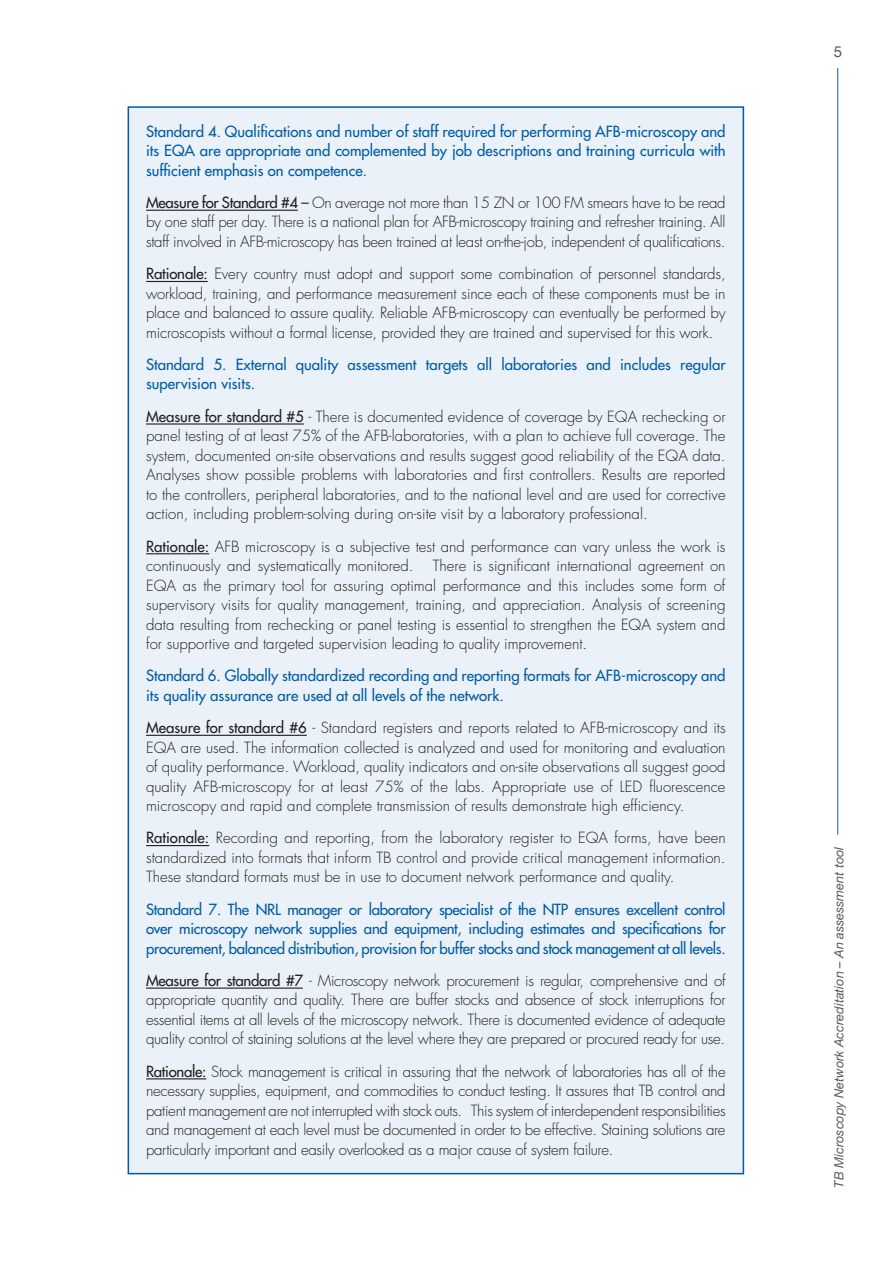
<style>
.page{position:relative;width:893px;height:1263px;background:#fff}
.page>*{position:absolute;margin:0;border:0;box-sizing:border-box;transform-origin:0 0}
.t1{font:300 15px/19.5px "Futura";color:#231f20;text-align:justify}
.t2{font:15px/19.5px "Futura";color:#015ca3;text-align:justify}
.t3{font:15px "Helvetica Neue";color:#57585a}
.t4{font:italic 12.75px "Helvetica Neue";letter-spacing:-.005em;color:#57585a}
.s1{font-weight:400}
</style>
<div class="page">
<hr style="left:837px;top:68px;width:1px;height:766px;background:#015ca3">
<div style="left:128px;top:107px;width:615px;height:1067px;background:#eaf1f9"></div>
<hr style="left:146px;top:210px;width:152px;height:1px;background:#231f20">
<hr style="left:146px;top:281px;width:62px;height:1px;background:#231f20">
<hr style="left:146px;top:423px;width:158px;height:2px;background:#231f20">
<hr style="left:146px;top:553px;width:63px;height:1px;background:#231f20">
<hr style="left:146px;top:735px;width:161px;height:1px;background:#231f20">
<hr style="left:146px;top:845px;width:63px;height:1px;background:#231f20">
<hr style="left:146px;top:987px;width:157px;height:2px;background:#231f20">
<hr style="left:146px;top:1078px;width:60px;height:1px;background:#231f20">
<p class="t2" style="left:146px;top:121px;width:581px">Standard 4. Qualifications and number of staff required for performing AFB-microscopy and its EQA are appropriate and complemented by job descriptions and training curricula with sufficient emphasis on competence.</p>
<p class="t1" style="left:146px;top:193px;width:581px"><span class="s1">Measure for Standard #4 –</span> On average not more than 15 ZN or 100 FM smears have to be read by one staff per day. There is a national plan for AFB-microscopy training and refresher training. All staff involved in AFB-microscopy has been trained at least on-the-job, independent of qualifications.</p>
<p class="t1" style="left:146px;top:264px;width:581px"><span class="s1">Rationale:</span> Every country must adopt and support some combination of personnel standards, workload, training, and performance measurement since each of these components must be in place and balanced to assure quality. Reliable AFB-microscopy can eventually be performed by microscopists without a formal license, provided they are trained and supervised for this work.</p>
<p class="t2" style="left:146px;top:355px;width:581px">Standard 5. External quality assessment targets all laboratories and includes regular supervision visits.</p>
<p class="t1" style="left:146px;top:407px;width:581px"><span class="s1">Measure for standard #5</span> - There is documented evidence of coverage by EQA rechecking or panel testing of at least 75% of the AFB-laboratories, with a plan to achieve full coverage. The system, documented on-site observations and results suggest good reliability of the EQA data.<br>Analyses show possible problems with laboratories and first controllers. Results are reported to the controllers, peripheral laboratories, and to the national level and are used for corrective action, including problem-solving during on-site visit by a laboratory professional.</p>
<p class="t1" style="left:146px;top:537px;width:581px"><span class="s1">Rationale:</span> AFB microscopy is a subjective test and performance can vary unless the work is continuously and systematically monitored.</p>
<p class="t1" style="left:146px;top:556px;width:581px;text-indent:287px">There is significant international agreement on EQA as the primary tool for assuring optimal performance and this includes some form of supervisory visits for quality management, training, and appreciation. Analysis of screening data resulting from rechecking or panel testing is essential to strengthen the EQA system and for supportive and targeted supervision leading to quality improvement.</p>
<p class="t2" style="left:146px;top:666px;width:581px">Standard 6. Globally standardized recording and reporting formats for AFB-microscopy and its quality assurance are used at all levels of the network.</p>
<p class="t1" style="left:146px;top:718px;width:581px"><span class="s1">Measure for standard #6</span> - Standard registers and reports related to AFB-microscopy and its EQA are used. The information collected is analyzed and used for monitoring and evaluation of quality performance. Workload, quality indicators and on-site observations all suggest good quality AFB-microscopy for at least 75% of the labs. Appropriate use of LED fluorescence microscopy and rapid and complete transmission of results demonstrate high efficiency.</p>
<p class="t1" style="left:146px;top:828px;width:581px"><span class="s1">Rationale:</span> Recording and reporting, from the laboratory register to EQA forms, have been standardized into formats that inform TB control and provide critical management information.<br>These standard formats must be in use to document network performance and quality.</p>
<p class="t2" style="left:146px;top:899px;width:581px">Standard 7. The NRL manager or laboratory specialist of the NTP ensures excellent control over microscopy network supplies and equipment, including estimates and specifications for procurement, balanced distribution, provision for buffer stocks and stock management at all levels.</p>
<p class="t1" style="left:146px;top:971px;width:581px"><span class="s1">Measure for standard #7</span> - Microscopy network procurement is regular, comprehensive and of appropriate quantity and quality. There are buffer stocks and absence of stock interruptions for essential items at all levels of the microscopy network. There is documented evidence of adequate quality control of staining solutions at the level where they are prepared or procured ready for use.</p>
<p class="t1" style="left:146px;top:1062px;width:581px"><span class="s1">Rationale:</span> Stock management is critical in assuring that the network of laboratories has all of the necessary supplies, equipment, and commodities to conduct testing. It assures that TB control and patient management are not interrupted with stock outs. This system of interdependent responsibilities and management at each level must be documented in order to be effective. Staining solutions are particularly important and easily overlooked as a major cause of system failure.</p>
<p class="t3" style="left:834px;top:43px;width:10px">5</p>
<p class="t4" style="left:831px;top:1187px;width:342px;rotate:-90deg">TB Microscopy Network Accreditation – An assessment tool</p>
</div>
